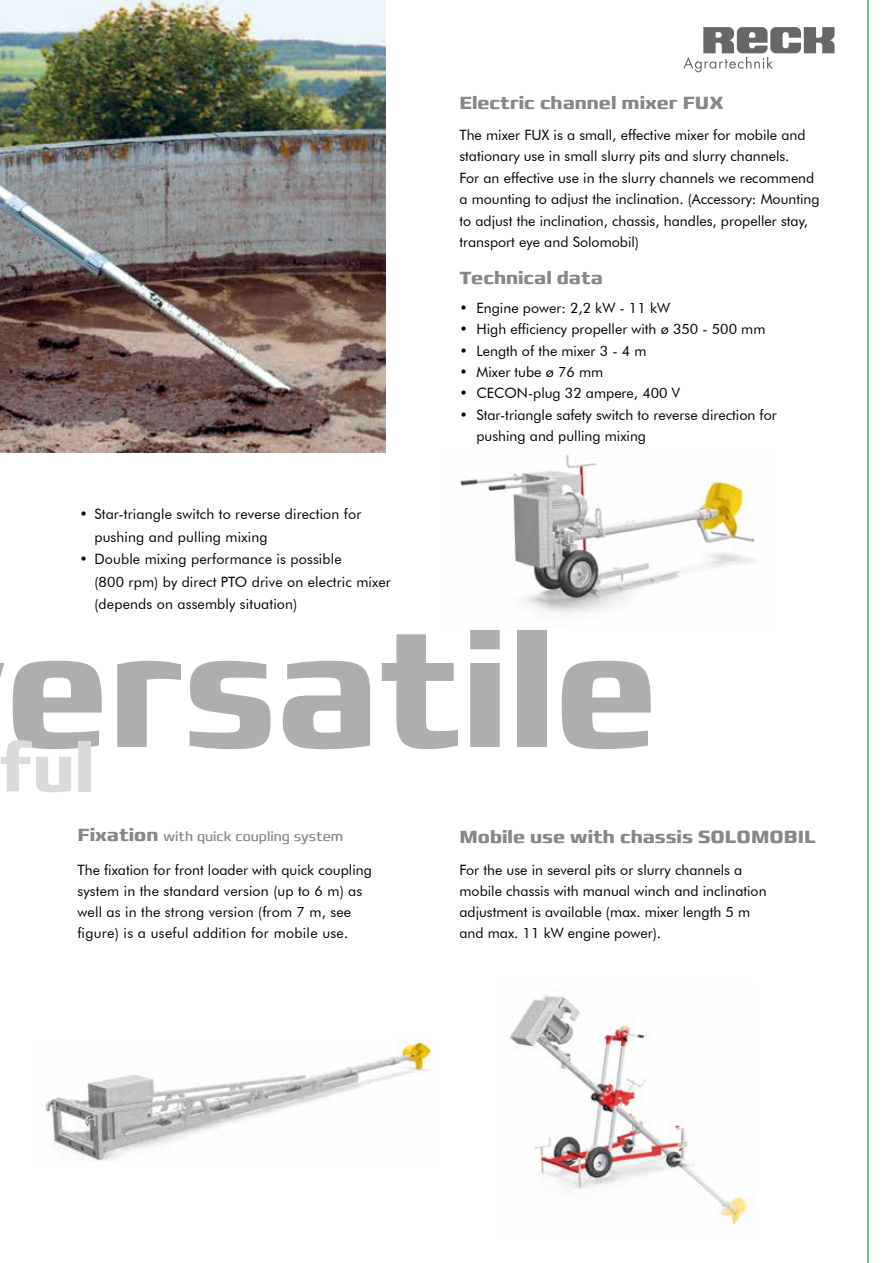
<style>
.page{position:relative;width:893px;height:1263px;background:#fff}
.page>*{position:absolute;margin:0;border:0;box-sizing:border-box;transform-origin:0 0}
.t1{font:700 168.3px "Francker CYR";color:#adaeae;scale:.91 1}
.t2{font:700 69.3px "Francker CYR";color:#d9dada;scale:.91 1}
.t3{font:700 18px "Francker CYR";color:#868786}
.t4{font:14.25px/21.5px "Futura BT";color:#000}
.t5{font:13.5px "Francker CYR";color:#868786}
.s1{font-weight:700;font-size:18px}
</style>
<div class="page">
<img style="left:0;top:0;width:386px;height:452px">
<img style="left:458px;top:454px;width:297px;height:159px">
<img style="left:509px;top:995px;width:243px;height:230px">
<img style="left:45px;top:1040px;width:387px;height:121px">
<svg style="left:683px;top:27px;width:151px;height:45px"></svg>
<hr style="left:867px;top:0;width:2px;height:1263px;background:#00963e">
<p class="t3" style="left:459px;top:92px;width:266px">Electric channel mixer FUX</p>
<p class="t4" style="left:459px;top:124px;width:362px">The mixer FUX is a small, effective mixer for mobile and stationary use in small slurry pits and slurry channels.<br>For an effective use in the slurry channels we recommend a mounting to adjust the inclination. (Accessory: Mounting to adjust the inclination, chassis, handles, propeller stay, transport eye and Solomobil)</p>
<p class="t3" style="left:459px;top:266px;width:145px">Technical data</p>
<p class="t4" style="left:94px;top:503px;width:269px;line-height:22.5px;text-indent:-15px">• Star-triangle switch to reverse direction for pushing and pulling mixing</p>
<p class="t4" style="left:94px;top:548px;width:298px;line-height:22.5px;text-indent:-15px">• Double mixing performance is possible<br>(800 rpm) by direct PTO drive on electric mixer (depends on assembly situation)</p>
<p class="t4" style="left:459px;top:297px;width:212px">• Engine power: 2,2 kW - 11 kW</p>
<p class="t4" style="left:459px;top:318px;width:307px">• High efficiency propeller with ø 350 - 500 mm</p>
<p class="t4" style="left:459px;top:340px;width:189px">• Length of the mixer 3 - 4 m</p>
<p class="t4" style="left:459px;top:361px;width:145px">• Mixer tube ø 76 mm</p>
<p class="t4" style="left:459px;top:382px;width:222px">• CECON-plug 32 ampere, 400 V</p>
<p class="t4" style="left:476px;top:404px;width:302px;text-indent:-17px">• Star-triangle safety switch to reverse direction for pushing and pulling mixing</p>
<h1 class="t1" style="left:6px;top:585px;width:718px">ersatile</h1>
<h2 class="t2" style="left:-1px;top:725px;width:105px">ful</h2>
<p class="t5" style="left:78px;top:828px;width:267px"><span class="s1">Fixation</span> with quick coupling system</p>
<p class="t4" style="left:78px;top:859px;width:296px;line-height:21px">The fixation for front loader with quick coupling system in the standard version (up to 6 m) as well as in the strong version (from 7 m, see figure) is a useful addition for mobile use.</p>
<p class="t3" style="left:459px;top:825px;width:358px">Mobile use with chassis SOLOMOBIL</p>
<p class="t4" style="left:459px;top:859px;width:309px;line-height:21px">For the use in several pits or slurry channels a mobile chassis with manual winch and inclination adjustment is available (max. mixer length 5 m and max. 11 kW engine power).</p>
</div>
